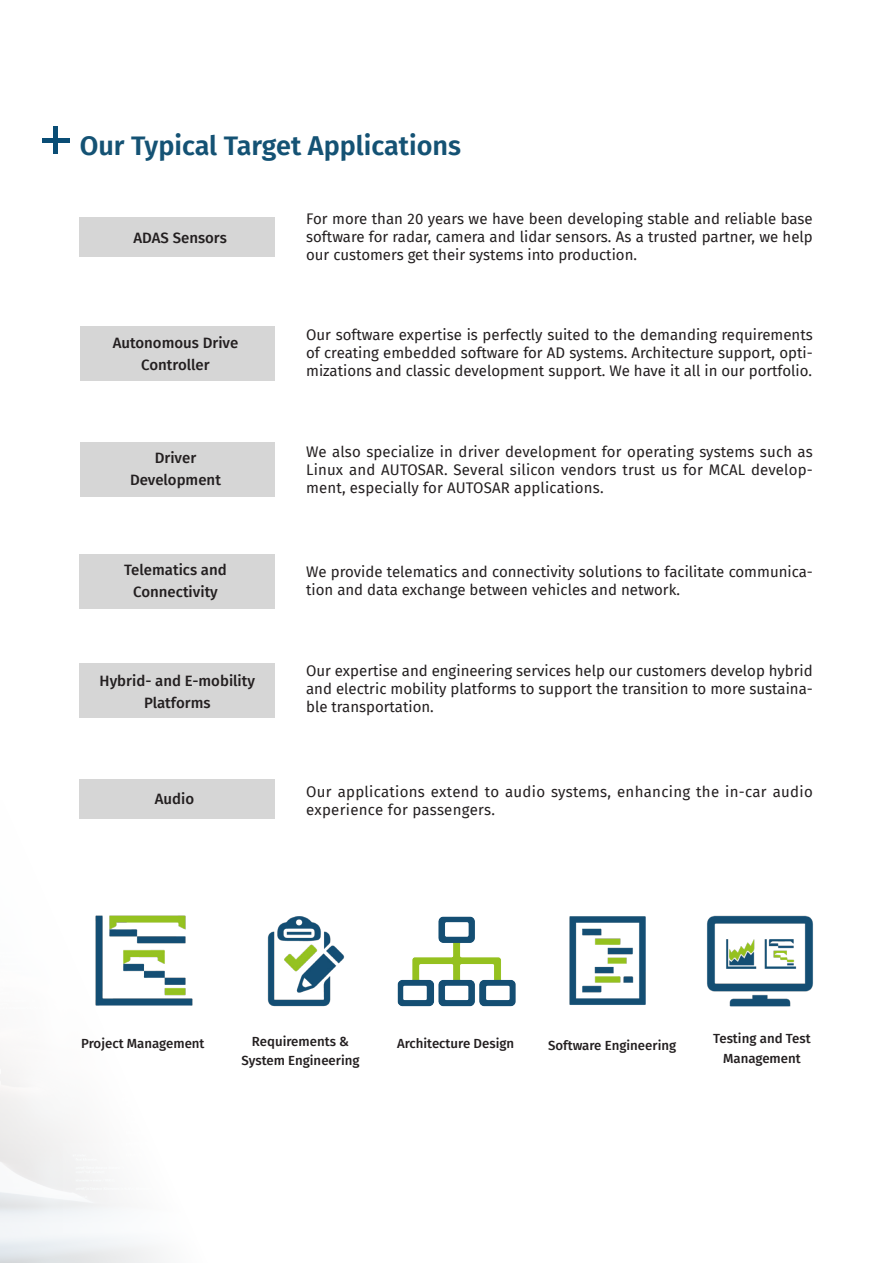
<style>
.page{position:relative;width:893px;height:1263px;background:#fff}
.page>*{position:absolute;margin:0;border:0;box-sizing:border-box;transform-origin:0 0}
.t1{font:600 27px "Fira Sans";color:#145274}
.t2{font:15px/18px "Fira Sans";color:#231f20;text-align:justify}
.t3{font:500 15px/22.2px "Fira Sans";color:#231f20;text-align:center}
.t4{font:15px/18px "Fira Sans";letter-spacing:.02em;color:#231f20}
.t5{font:500 13.2px/19.6px "Fira Sans";color:#231f20;text-align:center}
</style>
<div class="page">
<svg style="left:0;top:599px;width:233px;height:664px"></svg>
<hr style="left:54px;top:127px;width:4px;height:27px;background:#0a4d75">
<hr style="left:43px;top:138px;width:27px;height:4px;background:#0a4d75">
<img style="left:91px;top:904px;width:107px;height:107px">
<img style="left:267px;top:916px;width:78px;height:91px">
<img style="left:397px;top:916px;width:119px;height:91px">
<img style="left:569px;top:916px;width:77px;height:89px">
<img style="left:707px;top:915px;width:106px;height:92px">
<div style="left:80px;top:217px;width:195px;height:40px;background:#d6d6d6"></div>
<div style="left:80px;top:326px;width:194px;height:54px;background:#d6d6d6"></div>
<div style="left:80px;top:554px;width:195px;height:54px;background:#d6d6d6"></div>
<div style="left:80px;top:664px;width:195px;height:54px;background:#d6d6d6"></div>
<div style="left:80px;top:779px;width:195px;height:40px;background:#d6d6d6"></div>
<div style="left:80px;top:442px;width:194px;height:54px;background:#d6d6d6"></div>
<h1 class="t1" style="left:80px;top:124px;width:383px">Our Typical Target Applications</h1>
<p class="t3" style="left:134px;top:226px;width:95px">ADAS Sensors</p>
<p class="t3" style="left:113px;top:331px;width:127px">Autonomous Drive<br>Controller</p>
<p class="t3" style="left:130px;top:446px;width:92px">Driver<br>Development</p>
<p class="t3" style="left:124px;top:558px;width:104px">Telematics and<br>Connectivity</p>
<p class="t3" style="left:100px;top:669px;width:157px">Hybrid- and E-mobility<br>Platforms</p>
<p class="t3" style="left:155px;top:787px;width:41px">Audio</p>
<p class="t2" style="left:306px;top:209px;width:508px">For more than 20 years we have been developing stable and reliable base software for radar, camera and lidar sensors. As a trusted partner, we help our customers get their systems into production.</p>
<p class="t2" style="left:306px;top:325px;width:508px">Our software expertise is perfectly suited to the demanding requirements of creating embedded software for AD systems. Architecture support, opti&shy;mizations and classic development support. We have it all in our portfolio.</p>
<p class="t2" style="left:306px;top:442px;width:508px">We also specialize in driver development for operating systems such as Linux and AUTOSAR. Several silicon vendors trust us for MCAL develop&shy;ment, especially for AUTOSAR applications.</p>
<p class="t2" style="left:306px;top:563px;width:508px">We provide telematics and connectivity solutions to facilitate communica&shy;tion and data exchange between vehicles and network.</p>
<p class="t2" style="left:306px;top:661px;width:508px">Our expertise and engineering services help our customers develop hybrid and electric mobility platforms to support the transition to more sustaina&shy;ble transportation.</p>
<p class="t4" style="left:306px;top:782px;width:508px">Our applications extend to audio systems, enhancing the in-car audio experience for passengers.</p>
<p class="t5" style="left:81px;top:1033px;width:125px">Project Management</p>
<p class="t5" style="left:241px;top:1030px;width:120px">Requirements &amp;<br>System Engineering</p>
<p class="t5" style="left:397px;top:1033px;width:119px">Architecture Design</p>
<p class="t5" style="left:548px;top:1034px;width:130px">Software Engineering</p>
<p class="t5" style="left:713px;top:1028px;width:99px">Testing and Test<br>Management</p>
</div>
